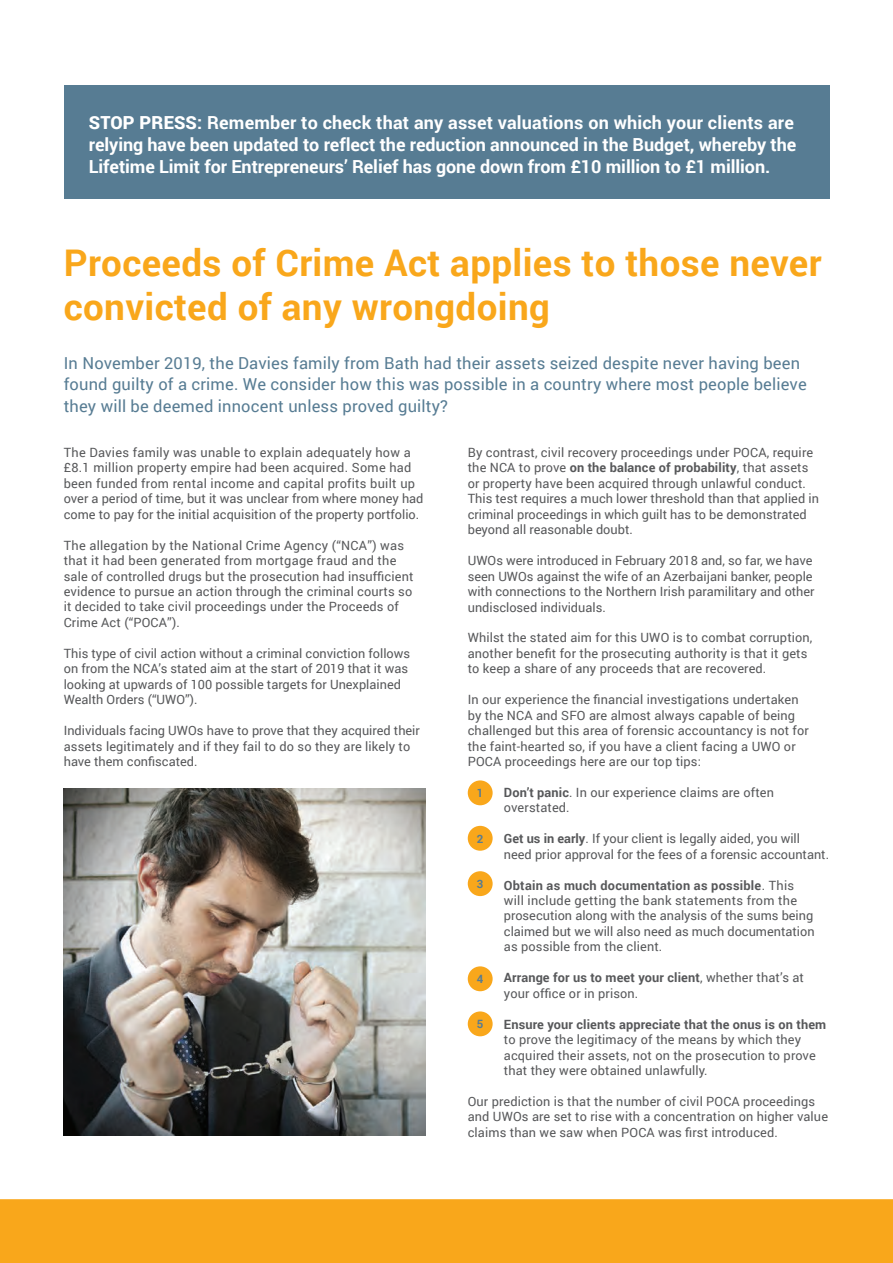
<style>
.page{position:relative;width:893px;height:1263px;background:#fff}
.page>*{position:absolute;margin:0;border:0;box-sizing:border-box;transform-origin:0 0}
.t1{font:700 36.75px/44.1px "Roboto";letter-spacing:.01em;color:#f9a71b}
.t2{font:700 18px/21.6px "Roboto";letter-spacing:-.005em;color:#fff}
.t3{font:16.5px/21.3px "Roboto";letter-spacing:.01em;color:#577c93}
.t4{font:12.75px/15.5px "Roboto";letter-spacing:.01em;color:#57585a}
.t5{font:700 11.55px "Roboto";color:#577c93}
.s1{font-weight:900}
.s2{font-weight:700}
</style>
<div class="page">
<img style="left:64px;top:788px;width:361px;height:347px">
<div style="left:0;top:1199px;width:893px;height:64px;background:#f9a71b"></div>
<div style="left:64px;top:85px;width:765px;height:113px;background:#577c93"></div>
<div style="left:468px;top:780px;width:25px;height:25px;background:#f9a71b;border-radius:50%"></div>
<div style="left:468px;top:826px;width:25px;height:25px;background:#f9a71b;border-radius:50%"></div>
<div style="left:468px;top:871px;width:25px;height:25px;background:#f9a71b;border-radius:50%"></div>
<div style="left:468px;top:966px;width:25px;height:25px;background:#f9a71b;border-radius:50%"></div>
<div style="left:468px;top:1011px;width:25px;height:25px;background:#f9a71b;border-radius:50%"></div>
<p class="t2" style="left:89px;top:112px;width:709px"><span class="s1">STOP PRESS</span>: Remember to check that any asset valuations on which your clients are relying have been updated to reflect the reduction announced in the Budget, whereby the<br>Lifetime Limit for Entrepreneurs’ Relief has gone down from £10 million to £1 million.</p>
<p class="t1" style="left:64px;top:239px;width:759px">Proceeds of Crime Act applies to those never convicted of any wrongdoing</p>
<p class="t3" style="left:64px;top:352px;width:744px">In November 2019, the Davies family from Bath had their assets seized despite never having been found guilty of a crime. We consider how this was possible in a country where most people believe they will be deemed innocent unless proved guilty?</p>
<p class="t4" style="left:64px;top:444px;width:361px">The Davies family was unable to explain adequately how a £8.1 million property empire had been acquired. Some had been funded from rental income and capital profits built up over a period of time, but it was unclear from where money had come to pay for the initial acquisition of the property portfolio.</p>
<p class="t4" style="left:64px;top:537px;width:351px">The allegation by the National Crime Agency (“NCA”) was that it had been generated from mortgage fraud and the sale of controlled drugs but the prosecution had insufficient evidence to pursue an action through the criminal courts so it decided to take civil proceedings under the Proceeds of Crime Act (“POCA”).</p>
<p class="t4" style="left:64px;top:645px;width:348px">This type of civil action without a criminal conviction follows on from the NCA’s stated aim at the start of 2019 that it was looking at upwards of 100 possible targets for Unexplained Wealth Orders (“UWO”).</p>
<p class="t4" style="left:64px;top:722px;width:358px">Individuals facing UWOs have to prove that they acquired their assets legitimately and if they fail to do so they are likely to have them confiscated.</p>
<p class="t4" style="left:468px;top:444px;width:353px">By contrast, civil recovery proceedings under POCA, require the NCA to prove <span class="s2">on the balance of probability</span>, that assets or property have been acquired through unlawful conduct.<br>This test requires a much lower threshold than that applied in criminal proceedings in which guilt has to be demonstrated beyond all reasonable doubt.</p>
<p class="t4" style="left:468px;top:552px;width:348px">UWOs were introduced in February 2018 and, so far, we have seen UWOs against the wife of an Azerbaijani banker, people with connections to the Northern Irish paramilitary and other undisclosed individuals.</p>
<p class="t4" style="left:468px;top:630px;width:346px">Whilst the stated aim for this UWO is to combat corruption, another benefit for the prosecuting authority is that it gets to keep a share of any proceeds that are recovered.</p>
<p class="t4" style="left:468px;top:691px;width:343px">In our experience the financial investigations undertaken by the NCA and SFO are almost always capable of being challenged but this area of forensic accountancy is not for the faint-hearted so, if you have a client facing a UWO or POCA proceedings here are our top tips:</p>
<p class="t4" style="left:504px;top:784px;width:272px"><span class="s2">Don’t panic</span>. In our experience claims are often overstated.</p>
<p class="t4" style="left:504px;top:830px;width:327px"><span class="s2">Get us in early</span>. If your client is legally aided, you will need prior approval for the fees of a forensic accountant.</p>
<p class="t4" style="left:504px;top:877px;width:312px"><span class="s2">Obtain as much documentation as possible</span>. This will include getting the bank statements from the prosecution along with the analysis of the sums being claimed but we will also need as much documentation as possible from the client.</p>
<p class="t4" style="left:504px;top:969px;width:302px"><span class="s2">Arrange for us to meet your client</span>, whether that’s at your office or in prison.</p>
<p class="t4" style="left:504px;top:1016px;width:324px"><span class="s2">Ensure your clients appreciate that the onus is on them </span>to prove the legitimacy of the means by which they acquired their assets, not on the prosecution to prove that they were obtained unlawfully.</p>
<p class="t4" style="left:468px;top:1093px;width:362px">Our prediction is that the number of civil POCA proceedings and UWOs are set to rise with a concentration on higher value claims than we saw when POCA was first introduced.</p>
<p class="t5" style="left:477px;top:785px;width:8px">1</p>
<p class="t5" style="left:477px;top:830px;width:8px">2</p>
<p class="t5" style="left:477px;top:876px;width:8px">3</p>
<p class="t5" style="left:477px;top:971px;width:8px">4</p>
<p class="t5" style="left:477px;top:1016px;width:8px">5</p>
</div>
